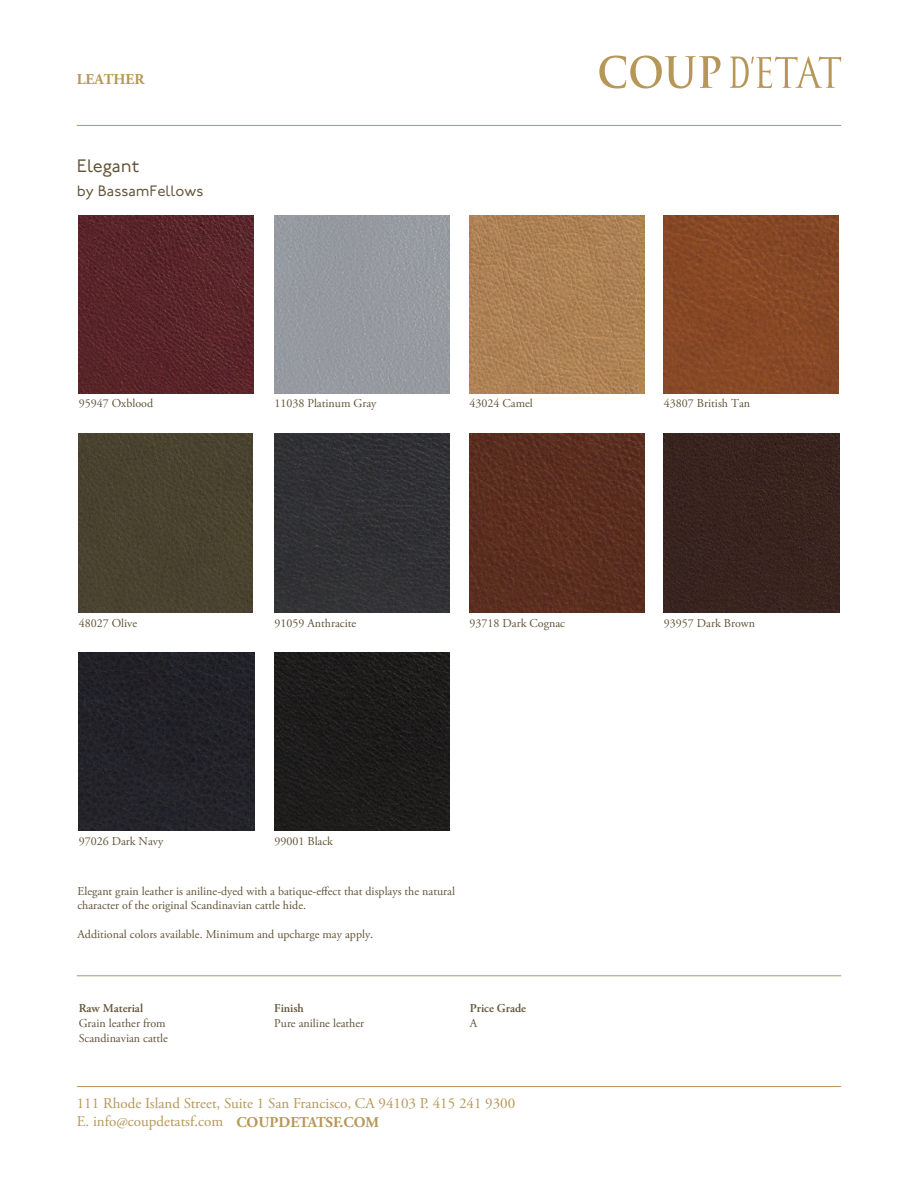
<style>
.page{position:relative;width:918px;height:1188px;background:#fff}
.page>*{position:absolute;margin:0;border:0;box-sizing:border-box;transform-origin:0 0}
.t1{font:18px "P22 Underground";color:#615336}
.t2{font:15px/18.1px "Adobe Garamond Pro";color:#b69759}
.t3{font:15px "P22 Underground";color:#615336}
.t4{font:700 15px "Adobe Garamond Pro";color:#b69759}
.t5{font:12px/14.4px "Adobe Garamond Pro";color:#615336}
.t6{font:600 12px "Adobe Garamond Pro";color:#615336}
.s1{font-weight:700}
</style>
<div class="page">
<svg style="left:599px;top:56px;width:122px;height:33px"></svg>
<svg style="left:730px;top:56px;width:111px;height:32px"></svg>
<hr style="left:77px;top:1086px;width:764px;height:1px;background:#b69759">
<hr style="left:77px;top:125px;width:764px;height:1px;background:#b69759">
<hr style="left:77px;top:976px;width:764px;height:1px;background:#b69759">
<img style="left:79px;top:216px;width:175px;height:178px">
<div style="left:274px;top:216px;width:175px;height:178px;background:#969aa0"></div>
<img style="left:470px;top:434px;width:174px;height:178px">
<img style="left:470px;top:216px;width:175px;height:178px">
<div style="left:79px;top:652px;width:175px;height:179px;background:#232228"></div>
<img style="left:664px;top:216px;width:175px;height:178px">
<img style="left:275px;top:434px;width:174px;height:178px">
<img style="left:274px;top:652px;width:176px;height:179px">
<div style="left:79px;top:434px;width:174px;height:178px;background:#49422f"></div>
<div style="left:664px;top:434px;width:175px;height:178px;background:#38241f"></div>
<p class="t4" style="left:77px;top:71px;width:69px">LEATHER</p>
<h1 class="t1" style="left:77px;top:156px;width:64px">Elegant</h1>
<p class="t3" style="left:77px;top:183px;width:128px">by BassamFellows</p>
<p class="t5" style="left:79px;top:396px;width:76px">95947 Oxblood</p>
<p class="t5" style="left:274px;top:396px;width:104px">11038 Platinum Gray</p>
<p class="t5" style="left:470px;top:396px;width:65px">43024 Camel</p>
<p class="t5" style="left:664px;top:396px;width:88px">43807 British Tan</p>
<p class="t5" style="left:79px;top:617px;width:60px">48027 Olive</p>
<p class="t5" style="left:274px;top:617px;width:83px">91059 Anthracite</p>
<p class="t5" style="left:470px;top:617px;width:97px">93718 Dark Cognac</p>
<p class="t5" style="left:664px;top:617px;width:93px">93957 Dark Brown</p>
<p class="t5" style="left:79px;top:835px;width:86px">97026 Dark Navy</p>
<p class="t5" style="left:274px;top:835px;width:60px">99001 Black</p>
<p class="t5" style="left:77px;top:884px;width:379px">Elegant grain leather is aniline-dyed with a batique-effect that displays the natural character of the original Scandinavian cattle hide.</p>
<p class="t5" style="left:77px;top:928px;width:297px">Additional colors available. Minimum and upcharge may apply.</p>
<p class="t6" style="left:79px;top:1002px;width:66px">Raw Material</p>
<p class="t5" style="left:79px;top:1017px;width:91px;line-height:15px">Grain leather from<br>Scandinavian cattle</p>
<p class="t6" style="left:274px;top:1002px;width:31px">Finish</p>
<p class="t5" style="left:274px;top:1017px;width:91px">Pure aniline leather</p>
<p class="t6" style="left:470px;top:1002px;width:58px">Price Grade</p>
<p class="t5" style="left:470px;top:1017px;width:9px">A</p>
<p class="t2" style="left:77px;top:1095px;width:440px">111 Rhode Island Street, Suite 1 San Francisco, CA 94103 P. 415 241 9300<br>E. info@coupdetatsf.com <span class="s1">COUPDETATSF.COM</span></p>
</div>
